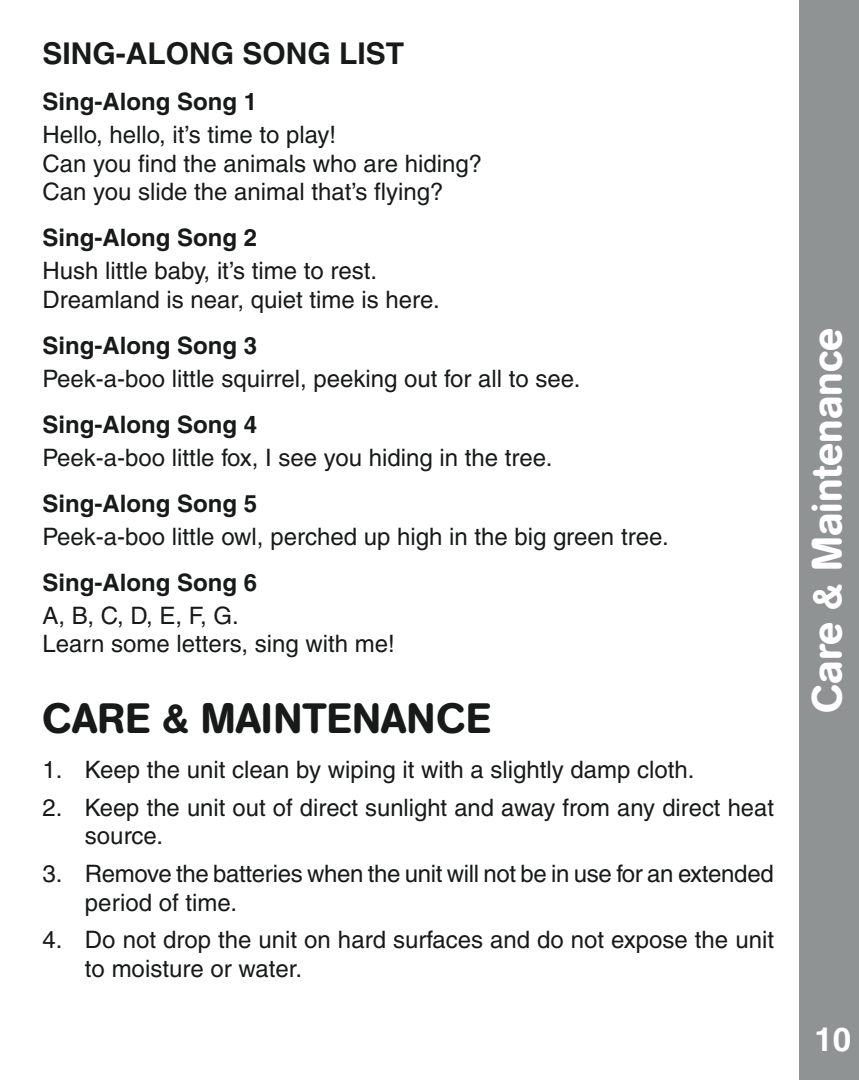
<style>
.page{position:relative;width:859px;height:1080px;background:#fff}
.page>*{position:absolute;margin:0;border:0;box-sizing:border-box;transform-origin:0 0}
.t1{font:500 42px "AG Book Rounded";color:#171a19}
.t2{font:500 42px "AG Book Rounded";color:#fff}
.t3{font:700 33px "Helvetica";color:#fff}
.t4{font:700 30px "Helvetica";color:#171a19}
.t5{font:500 24px/28.8px "Helvetica";color:#171a19}
.t6{font:700 24px "Helvetica";color:#171a19}
</style>
<div class="page">
<div style="left:799px;top:0;width:60px;height:1080px;background:#8f9394"></div>
<p class="t4" style="left:42px;top:35px;width:127px">Sing-Along</p>
<p class="t4" style="left:242px;top:35px;width:43px">Song</p>
<p class="t4" style="left:339px;top:35px;width:35px">List</p>
<p class="t6" style="left:42px;top:87px;width:216px">Sing-Along Song 1</p>
<p class="t5" style="left:42px;top:120px;width:441px">Hello, hello, it’s time to play!<br>Can you find the animals who are hiding?<br>Can you slide the animal that’s flying?</p>
<p class="t6" style="left:42px;top:223px;width:216px">Sing-Along Song 2</p>
<p class="t5" style="left:42px;top:256px;width:399px">Hush little baby, it’s time to rest.<br>Dreamland is near, quiet time is here.</p>
<p class="t6" style="left:42px;top:331px;width:216px">Sing-Along Song 3</p>
<p class="t5" style="left:42px;top:364px;width:539px">Peek-a-boo little squirrel, peeking out for all to see.</p>
<p class="t6" style="left:42px;top:410px;width:216px">Sing-Along Song 4</p>
<p class="t5" style="left:42px;top:443px;width:512px">Peek-a-boo little fox, I see you hiding in the tree.</p>
<p class="t6" style="left:42px;top:489px;width:216px">Sing-Along Song 5</p>
<p class="t5" style="left:42px;top:522px;width:628px">Peek-a-boo little owl, perched up high in the big green tree.</p>
<p class="t6" style="left:42px;top:567px;width:216px">Sing-Along Song 6</p>
<p class="t5" style="left:42px;top:601px;width:354px">A, B, C, D, E, F, G.<br>Learn some letters, sing with me!</p>
<h1 class="t1" style="left:42px;top:693px;width:450px">CARE &amp; MAINTENANCE</h1>
<p class="t5" style="left:42px;top:755px;width:654px">1. Keep the unit clean by wiping it with a slightly damp cloth.</p>
<p class="t5" style="left:85px;top:793px;width:690px;text-indent:-43px">2. Keep the unit out of direct sunlight and away from any direct heat source.</p>
<p class="t5" style="left:85px;top:859px;width:690px;text-indent:-43px">3. Remove the batteries when the unit will not be in use for an extended period of time.</p>
<p class="t5" style="left:85px;top:925px;width:690px;text-indent:-43px">4. Do not drop the unit on hard surfaces and do not expose the unit to moisture or water.</p>
<h1 class="t2" style="left:802px;top:713px;width:386px;rotate:-90deg">Care &amp; Maintenance</h1>
<h2 class="t3" style="left:814px;top:1020px;width:38px">10</h2>
</div>
